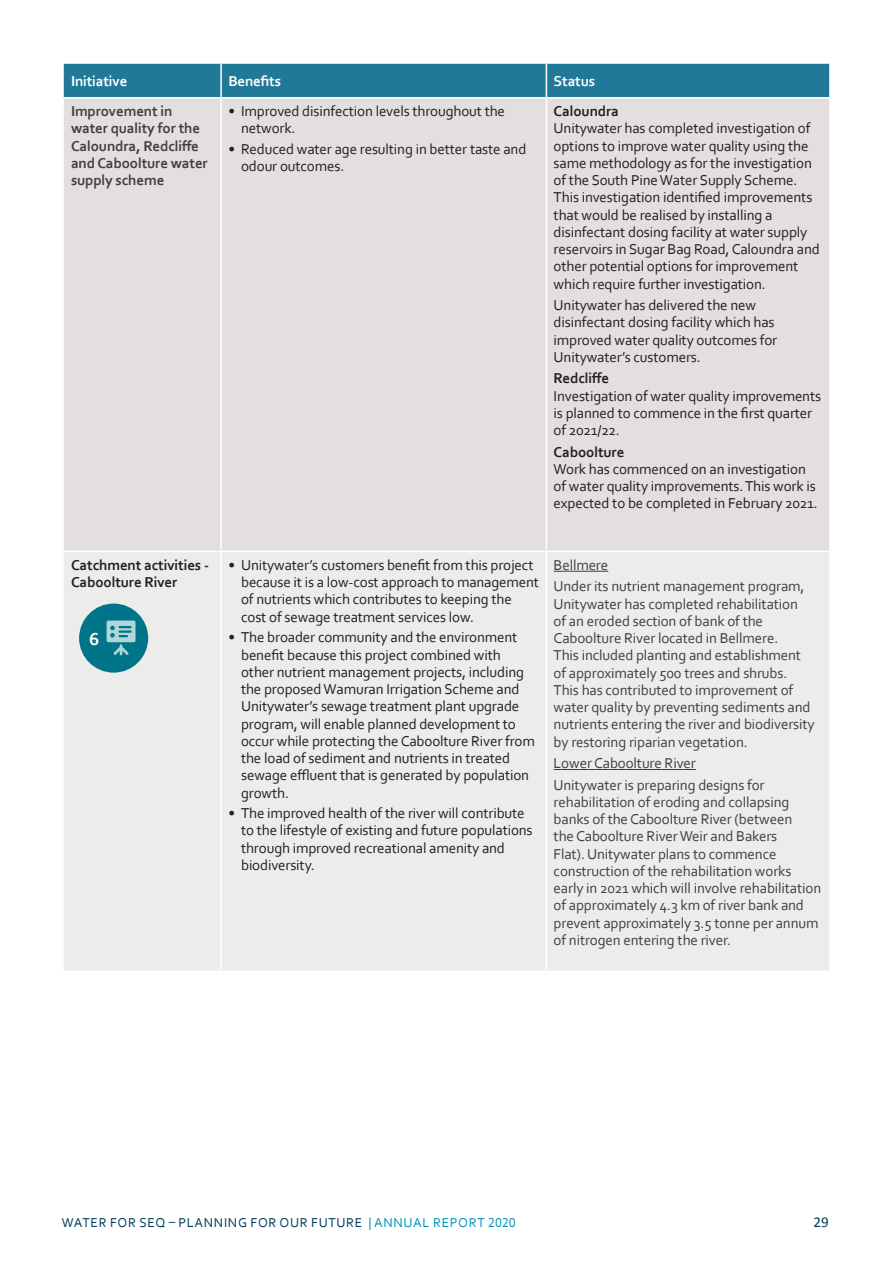
<style>
.page{position:relative;width:893px;height:1263px;background:#fff}
.page>*{position:absolute;margin:0;border:0;box-sizing:border-box;transform-origin:0 0}
.t1{font:700 18.15px "Corbel";color:#fff}
.Table_body{font:15px/17.2px "Corbel";letter-spacing:-.01em;color:#231f20}
.Table_body-2{font:15px/17.2px "Corbel";letter-spacing:-.01em;color:#403f41}
.Table_body-3{font:700 15px/17.2px "Corbel";letter-spacing:-.01em;color:#403f41}
.Table_body-4{font:700 15px/17.2px "Corbel";letter-spacing:-.01em;color:#231f20}
.Table_body-5{font:700 15px "Corbel";letter-spacing:-.01em;color:#fff}
.t2{font:15px "Calibri";color:#003b57}
.t3{font:13.5px "Corbel";letter-spacing:.05em;color:#003b57}
.s1{color:#0093ba}
</style>
<div class="page">
<div style="left:64px;top:64px;width:765px;height:33px;background:#207a97"></div>
<div style="left:64px;top:99px;width:765px;height:452px;background:#e2dfde"></div>
<div style="left:64px;top:552px;width:765px;height:419px;background:#ececea"></div>
<hr style="left:220px;top:552px;width:2px;height:419px;background:#fff">
<hr style="left:546px;top:552px;width:1px;height:419px;background:#fff">
<hr style="left:220px;top:64px;width:2px;height:33px;background:#fff">
<hr style="left:546px;top:64px;width:1px;height:33px;background:#fff">
<hr style="left:220px;top:99px;width:2px;height:452px;background:#fff">
<hr style="left:546px;top:99px;width:1px;height:452px;background:#fff">
<hr style="left:554px;top:571px;width:54px;height:1px;background:#403f41">
<hr style="left:554px;top:769px;width:142px;height:1px;background:#403f41">
<div style="left:79px;top:603px;width:69px;height:70px;background:#007589;border-radius:50%"></div>
<svg style="left:107px;top:620px;width:28px;height:35px"></svg>
<p class="Table_body-5" style="left:71px;top:72px;width:58px">Initiative</p>
<p class="Table_body-5" style="left:228px;top:72px;width:54px">Benefits</p>
<p class="Table_body-5" style="left:554px;top:72px;width:43px">Status</p>
<p class="Table_body-3" style="left:71px;top:102px;width:138px">Improvement in water quality for the<br>Caloundra, Redcliffe and Caboolture water supply scheme</p>
<p class="Table_body" style="left:241px;top:102px;width:265px;text-indent:-13px">• Improved disinfection levels throughout the network.</p>
<p class="Table_body-4" style="left:554px;top:102px;width:67px">Caloundra</p>
<p class="Table_body" style="left:554px;top:119px;width:268px">Unitywater has completed investigation of options to improve water quality using the same methodology as for the investigation of the South Pine Water Supply Scheme.<br>This investigation identified improvements that would be realised by installing a disinfectant dosing facility at water supply reservoirs in Sugar Bag Road, Caloundra and other potential options for improvement which require further investigation.</p>
<p class="Table_body" style="left:554px;top:296px;width:225px">Unitywater has delivered the new disinfectant dosing facility which has improved water quality outcomes for Unitywater’s customers.</p>
<p class="Table_body-4" style="left:554px;top:369px;width:57px">Redcliffe</p>
<p class="Table_body" style="left:554px;top:387px;width:269px">Investigation of water quality improvements is planned to commence in the first quarter of 2021/22.</p>
<p class="Table_body-4" style="left:554px;top:443px;width:72px">Caboolture</p>
<p class="Table_body" style="left:554px;top:460px;width:266px">Work has commenced on an investigation of water quality improvements. This work is expected to be completed in February 2021.</p>
<p class="Table_body" style="left:241px;top:140px;width:287px;text-indent:-13px">• Reduced water age resulting in better taste and odour outcomes.</p>
<p class="Table_body-4" style="left:71px;top:556px;width:140px">Catchment activities -<br>Caboolture River</p>
<p class="Table_body" style="left:241px;top:556px;width:300px;text-indent:-13px">• Unitywater’s customers benefit from this project because it is a low-cost approach to management of nutrients which contributes to keeping the cost of sewage treatment services low.</p>
<p class="Table_body" style="left:241px;top:628px;width:295px;text-indent:-13px">• The broader community and the environment benefit because this project combined with other nutrient management projects, including the proposed Wamuran Irrigation Scheme and Unitywater’s sewage treatment plant upgrade program, will enable planned development to occur while protecting the Caboolture River from the load of sediment and nutrients in treated sewage effluent that is generated by population growth.</p>
<p class="Table_body" style="left:241px;top:804px;width:293px;text-indent:-13px">• The improved health of the river will contribute to the lifestyle of existing and future populations through improved recreational amenity and biodiversity.</p>
<p class="t1" style="left:89px;top:627px;width:11px">6</p>
<p class="Table_body-2" style="left:554px;top:556px;width:56px">Bellmere</p>
<p class="Table_body-2" style="left:554px;top:577px;width:263px">Under its nutrient management program, Unitywater has completed rehabilitation<br>of an eroded section of bank of the Caboolture River located in Bellmere.<br>This included planting and establishment of approximately 500 trees and shrubs.<br>This has contributed to improvement of water quality by preventing sediments and nutrients entering the river and biodiversity by restoring riparian vegetation.</p>
<p class="Table_body-2" style="left:554px;top:754px;width:144px">Lower Caboolture River</p>
<p class="Table_body-2" style="left:554px;top:776px;width:269px">Unitywater is preparing designs for rehabilitation of eroding and collapsing banks of the Caboolture River (between<br>the Caboolture River Weir and Bakers<br>Flat). Unitywater plans to commence construction of the rehabilitation works early in 2021 which will involve rehabilitation of approximately 4.3 km of river bank and prevent approximately 3.5 tonne per annum of nitrogen entering the river.</p>
<p class="t3" style="left:62px;top:1214px;width:455px">WATER FOR SEQ – PLANNING FOR OUR FUTURE <span class="s1">| ANNUAL REPORT 2020</span></p>
<p class="t2" style="left:814px;top:1213px;width:17px">29</p>
</div>
